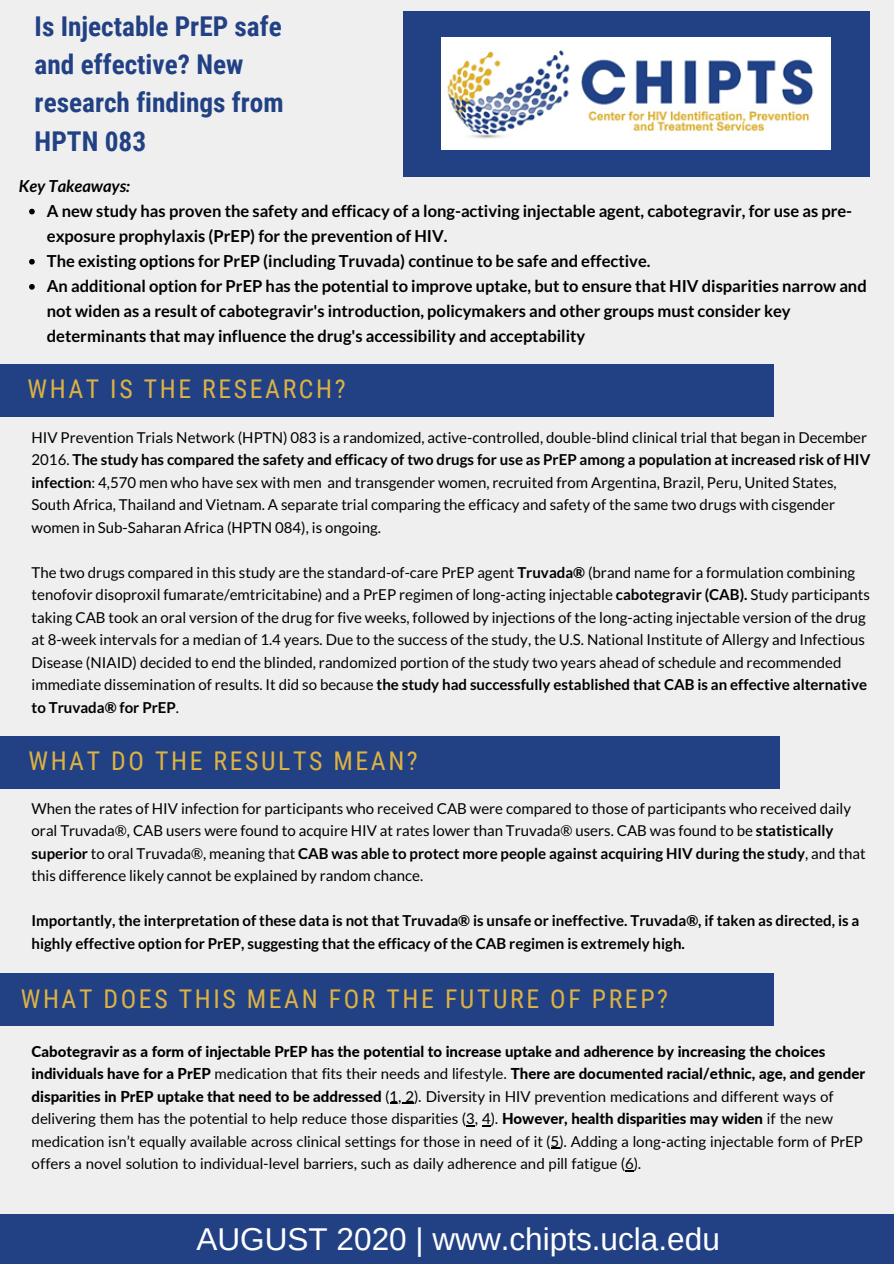
<style>
.page{position:relative;width:894px;height:1264px;background:#fff}
.page>*{position:absolute;margin:0;border:0;box-sizing:border-box;transform-origin:0 0}
.t1{font:31.5px "Arimo";color:#fff}
.t2{font:700 27.3px/38.1px "Roboto Condensed";color:#224184}
.t3{font:25.8px "Roboto Condensed";letter-spacing:.1em;color:#ddb242}
.t4{font:700 16.5px/25px "Lato";color:#000}
.t5{font:italic 700 16.5px "Lato";color:#000}
.t6{font:15px/22.5px "Lato";color:#000}
.t7{font:700 15px/22.5px "Lato";color:#000}
.s1{font-weight:700}
.s2{font-weight:800}
</style>
<div class="page">
<div style="left:0;top:0;width:893px;height:1263px;background:#efefef"></div>
<div style="left:0;top:1214px;width:893px;height:49px;background:#224184"></div>
<div style="left:402px;top:11px;width:467px;height:165px;background:#224184"></div>
<svg style="left:29px;top:209px;width:6px;height:5px"></svg>
<svg style="left:29px;top:259px;width:6px;height:5px"></svg>
<svg style="left:29px;top:284px;width:6px;height:6px"></svg>
<div style="left:0;top:363px;width:773px;height:53px;background:#224184"></div>
<div style="left:0;top:736px;width:779px;height:53px;background:#224184"></div>
<div style="left:0;top:973px;width:773px;height:53px;background:#224184"></div>
<img style="left:441px;top:37px;width:389px;height:112px">
<svg style="left:390px;top:1102px;width:24px;height:1px"></svg>
<h2 class="t2" style="left:35px;top:8px;width:250px">Is Injectable PrEP safe and effective? New research findings from<br>HPTN 083</h2>
<p class="t5" style="left:19px;top:175px;width:113px">Key Takeaways:</p>
<p class="t4" style="left:47px;top:198px;width:821px">A new study has proven the safety and efficacy of a long-activing injectable agent, cabotegravir, for use as pre&shy;exposure prophylaxis (PrEP) for the prevention of HIV.<br>The existing options for PrEP (including Truvada) continue to be safe and effective.<br>An additional option for PrEP has the potential to improve uptake, but to ensure that HIV disparities narrow and not widen as a result of cabotegravir's introduction, policymakers and other groups must consider key determinants that may influence the drug's accessibility and acceptability</p>
<h3 class="t3" style="left:28px;top:374px;width:319px">WHAT IS THE RESEARCH?</h3>
<p class="t6" style="left:32px;top:425px;width:840px">HIV Prevention Trials Network (HPTN) 083 is a randomized, active-controlled, double-blind clinical trial that began in December 2016. <span class="s1">The study has compared the safety and efficacy of two drugs for use as PrEP among a population at increased risk of HIV infection</span>: 4,570 men who have sex with men and transgender women, recruited from Argentina, Brazil, Peru, United States, South Africa, Thailand and Vietnam. A separate trial comparing the efficacy and safety of the same two drugs with cisgender women in Sub-Saharan Africa (HPTN 084), is ongoing.</p>
<p class="t6" style="left:32px;top:560px;width:839px">The two drugs compared in this study are the standard-of-care PrEP agent <span class="s1">Truvada®</span> (brand name for a formulation combining tenofovir disoproxil fumarate/emtricitabine) and a PrEP regimen of long-acting injectable <span class="s1">cabotegravir (CAB).</span> Study participants taking CAB took an oral version of the drug for five weeks, followed by injections of the long-acting injectable version of the drug at 8-week intervals for a median of 1.4 years. Due to the success of the study, the U.S. National Institute of Allergy and Infectious Disease (NIAID) decided to end the blinded, randomized portion of the study two years ahead of schedule and recommended immediate dissemination of results. It did so because <span class="s1">the study had successfully established that CAB is an effective alternative to Truvada® for PrEP</span>.</p>
<h3 class="t3" style="left:28px;top:746px;width:391px">WHAT DO THE RESULTS MEAN?</h3>
<p class="t6" style="left:32px;top:796px;width:835px">When the rates of HIV infection for participants who received CAB were compared to those of participants who received daily oral Truvada®, CAB users were found to acquire HIV at rates lower than Truvada® users. CAB was found to be <span class="s1">statistically superior</span> to oral Truvada®, meaning that <span class="s1">CAB was able to protect more people against acquiring HIV during the study</span>, and that this difference likely cannot be explained by random chance.</p>
<p class="t7" style="left:32px;top:909px;width:829px">Importantly, the interpretation of these data is not that Truvada® is unsafe or ineffective. Truvada®, if taken as directed, is a highly effective option for PrEP, suggesting that the efficacy of the CAB regimen is extremely high.</p>
<h3 class="t3" style="left:21px;top:983px;width:648px">WHAT DOES THIS MEAN FOR THE FUTURE OF PREP?</h3>
<p class="t6" style="left:32px;top:1039px;width:834px"><span class="s2">Cabotegravir as a form of injectable PrEP has the potential to increase uptake and adherence by increasing the choices individuals have for a PrEP</span> medication that fits their needs and lifestyle. <span class="s2">There are documented racial/ethnic, age, and gender disparities in PrEP uptake that need to be addressed</span> (1, 2). Diversity in HIV prevention medications and different ways of delivering them has the potential to help reduce those disparities (3, 4). <span class="s2">However, health disparities may widen</span> if the new medication isn’t equally available across clinical settings for those in need of it (5). Adding a long-acting injectable form of PrEP offers a novel solution to individual-level barriers, such as daily adherence and pill fatigue (6).</p>
<h1 class="t1" style="left:196px;top:1221px;width:524px">AUGUST 2020 | www.chipts.ucla.edu</h1>
</div>
